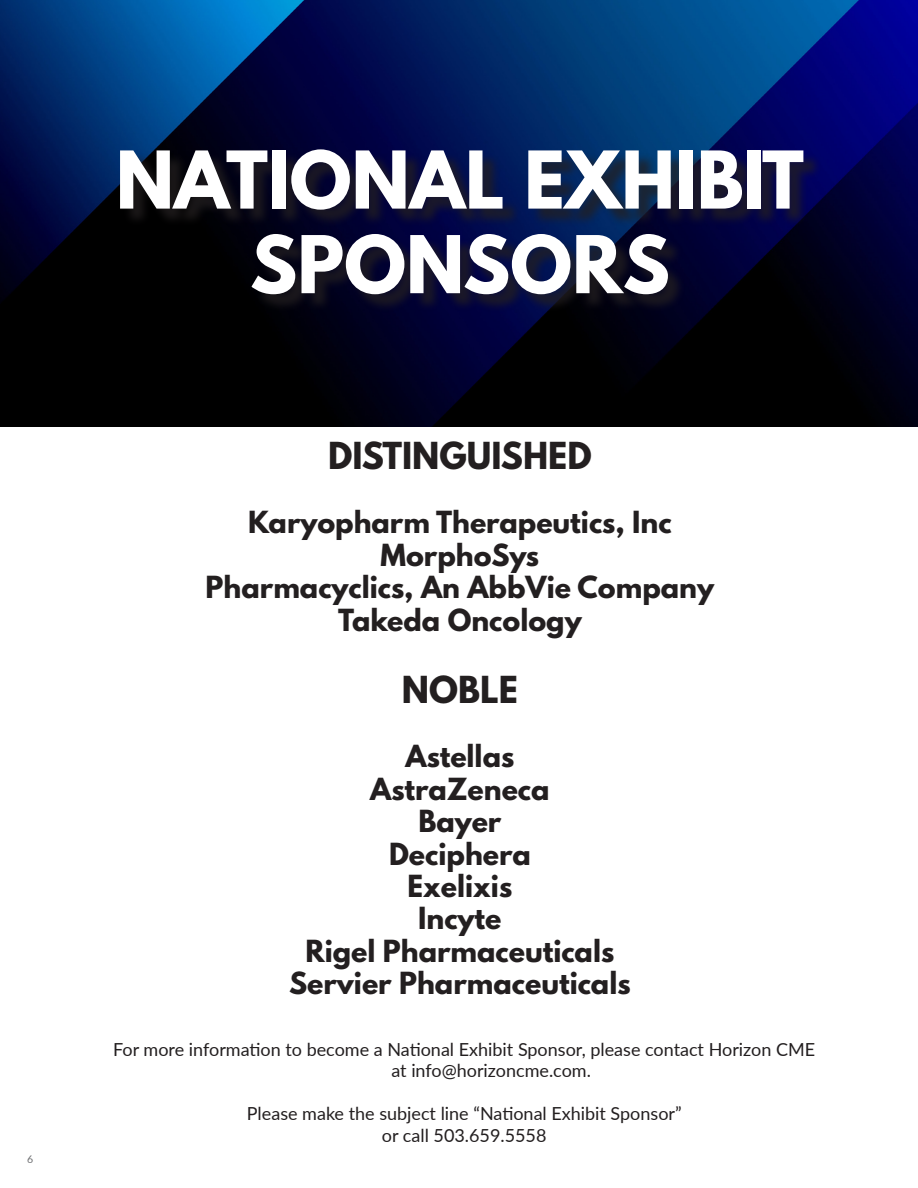
<style>
.page{position:relative;width:918px;height:1188px;background:#fff}
.page>*{position:absolute;margin:0;border:0;box-sizing:border-box;transform-origin:0 0}
.t1{font:700 70.5px/84.6px "League Spartan";color:#fff;text-align:center}
.t2{font:700 33px "League Spartan";color:#231f20}
.t3{font:700 27px/32.4px "League Spartan";color:#231f20;text-align:center}
.t4{font:18px/21.6px "Lato";color:#231f20;text-align:center}
.t5{font:10.5px "Lato";color:#6c6d70}
</style>
<div class="page">
<img style="left:0;top:0;width:918px;height:427px">
<div style="left:122px;top:151px;width:700px;height:162px;background:#231f20;opacity:.75"></div>
<p class="t5" style="left:27px;top:1152px;width:8px">6</p>
<p class="t1" style="left:116px;top:137px;width:690px">NATIONAL EXHIBIT<br>SPONSORS</p>
<p class="t2" style="left:328px;top:429px;width:265px">DISTINGUISHED</p>
<p class="t3" style="left:206px;top:506px;width:510px">Karyopharm Therapeutics, Inc<br>MorphoSys<br>Pharmacyclics, An AbbVie Company<br>Takeda Oncology</p>
<p class="t2" style="left:402px;top:663px;width:117px">NOBLE</p>
<p class="t3" style="left:406px;top:740px;width:110px">Astellas</p>
<p class="t3" style="left:370px;top:772px;width:181px">AstraZeneca<br>Bayer</p>
<p class="t3" style="left:389px;top:837px;width:143px">Deciphera<br>Exelixis<br>Incyte</p>
<p class="t3" style="left:305px;top:934px;width:310px">Rigel Pharmaceuticals</p>
<p class="t3" style="left:289px;top:967px;width:343px">Servier Pharmaceuticals</p>
<p class="t4" style="left:113px;top:1037px;width:704px">For more information to become a National Exhibit Sponsor, please contact Horizon CME</p>
<p class="t4" style="left:391px;top:1059px;width:201px">at info@horizoncme.com.</p>
<p class="t4" style="left:247px;top:1102px;width:436px">Please make the subject line “National Exhibit Sponsor” or call 503.659.5558</p>
</div>
